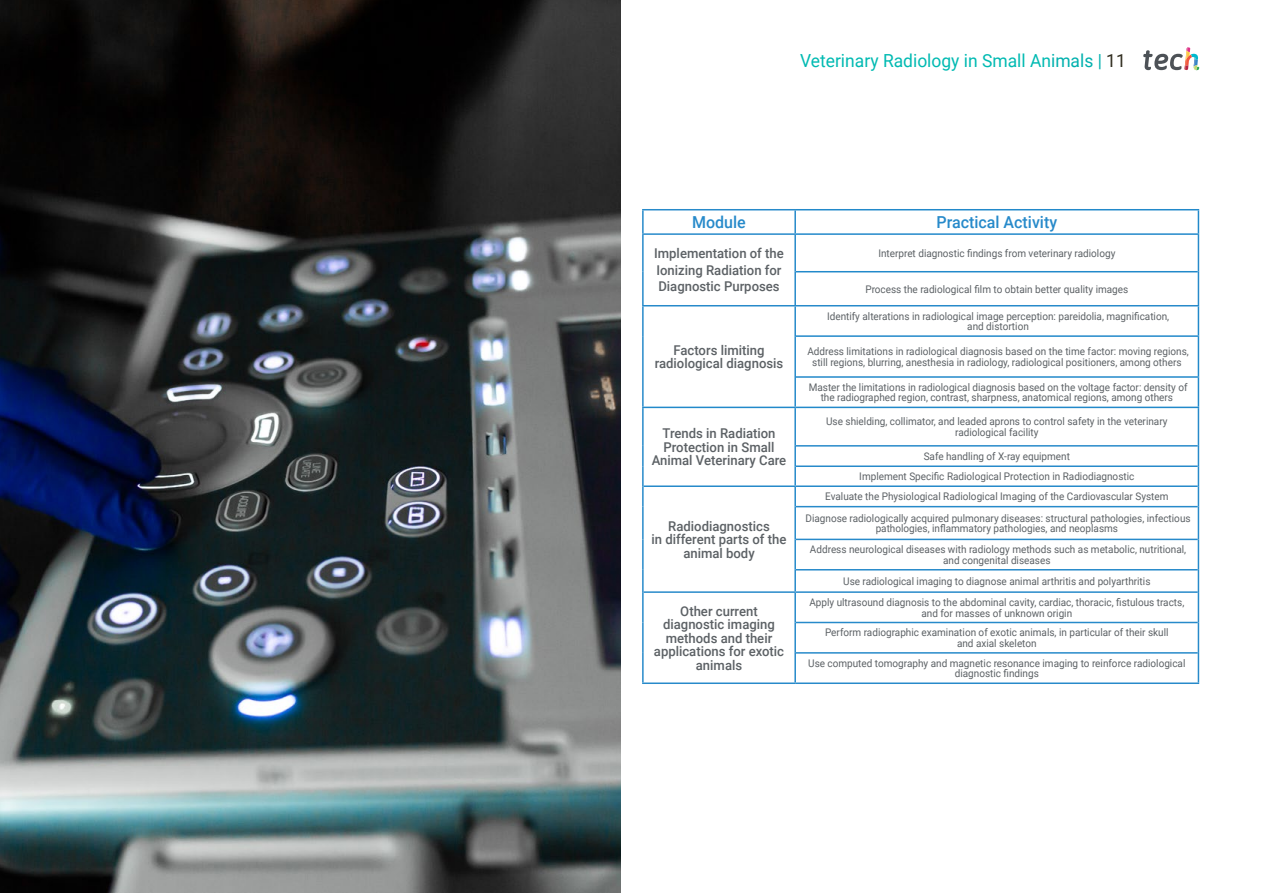
<style>
.page{position:relative;width:1263px;height:893px;background:#fff}
.page>*{position:absolute;margin:0;border:0;box-sizing:border-box;transform-origin:0 0}
.t1{font:18px "Roboto";color:#00bab2}
.t2{font:500 16.5px "Roboto";color:#278aca}
.t3{font:500 13.5px/13.5px "Roboto";color:#5c6165;text-align:center}
.t4{font:10.5px/10.5px "Roboto";color:#5c6165;text-align:center;scale:.95 1}
.s1{color:#00b0ae}
.s2{color:#312e20}
</style>
<div class="page">
<img style="left:0;top:0;width:621px;height:893px">
<svg style="left:1143px;top:47px;width:56px;height:24px"></svg>
<hr style="left:642px;top:682px;width:153px;height:2px;background:#278aca">
<hr style="left:642px;top:233px;width:154px;height:2px;background:#278aca">
<hr style="left:642px;top:209px;width:154px;height:1px;background:#278aca">
<hr style="left:642px;top:210px;width:2px;height:23px;background:#278aca">
<hr style="left:794px;top:210px;width:2px;height:23px;background:#278aca">
<hr style="left:642px;top:235px;width:2px;height:37px;background:#278aca">
<hr style="left:794px;top:235px;width:2px;height:37px;background:#278aca">
<hr style="left:642px;top:272px;width:2px;height:33px;background:#278aca">
<hr style="left:794px;top:272px;width:2px;height:33px;background:#278aca">
<hr style="left:642px;top:305px;width:154px;height:1px;background:#278aca">
<hr style="left:1198px;top:235px;width:1px;height:37px;background:#278aca">
<hr style="left:1198px;top:272px;width:1px;height:33px;background:#278aca">
<hr style="left:796px;top:305px;width:403px;height:1px;background:#278aca">
<hr style="left:642px;top:306px;width:2px;height:30px;background:#278aca">
<hr style="left:794px;top:306px;width:2px;height:30px;background:#278aca">
<hr style="left:642px;top:336px;width:2px;height:41px;background:#278aca">
<hr style="left:794px;top:336px;width:2px;height:41px;background:#278aca">
<hr style="left:642px;top:377px;width:2px;height:30px;background:#278aca">
<hr style="left:794px;top:377px;width:2px;height:30px;background:#278aca">
<hr style="left:796px;top:209px;width:403px;height:1px;background:#2289ca">
<svg style="left:1198px;top:210px;width:1px;height:23px"></svg>
<svg style="left:1198px;top:306px;width:1px;height:29px"></svg>
<hr style="left:796px;top:233px;width:403px;height:2px;background:#2289ca">
<hr style="left:796px;top:271px;width:402px;height:1px;background:#2289ca">
<hr style="left:796px;top:335px;width:403px;height:2px;background:#2289ca">
<hr style="left:1198px;top:337px;width:1px;height:39px;background:#2289ca">
<hr style="left:796px;top:376px;width:403px;height:2px;background:#2289ca">
<svg style="left:1198px;top:378px;width:1px;height:29px"></svg>
<hr style="left:642px;top:408px;width:2px;height:38px;background:#278aca">
<hr style="left:642px;top:446px;width:2px;height:20px;background:#278aca">
<hr style="left:642px;top:466px;width:2px;height:20px;background:#278aca">
<hr style="left:642px;top:486px;width:2px;height:21px;background:#278aca">
<hr style="left:642px;top:507px;width:2px;height:32px;background:#278aca">
<hr style="left:642px;top:539px;width:2px;height:31px;background:#278aca">
<hr style="left:642px;top:570px;width:2px;height:22px;background:#278aca">
<hr style="left:642px;top:592px;width:2px;height:30px;background:#278aca">
<hr style="left:642px;top:622px;width:2px;height:31px;background:#278aca">
<hr style="left:642px;top:653px;width:2px;height:29px;background:#278aca">
<hr style="left:642px;top:407px;width:153px;height:1px;background:#2289ca">
<hr style="left:795px;top:407px;width:404px;height:1px;background:#2289ca">
<hr style="left:794px;top:408px;width:2px;height:38px;background:#278aca">
<hr style="left:1198px;top:408px;width:1px;height:38px;background:#278aca">
<hr style="left:794px;top:446px;width:2px;height:20px;background:#278aca">
<svg style="left:794px;top:466px;width:2px;height:19px"></svg>
<hr style="left:794px;top:487px;width:2px;height:20px;background:#278aca">
<svg style="left:1198px;top:446px;width:1px;height:61px"></svg>
<hr style="left:794px;top:507px;width:2px;height:32px;background:#278aca">
<hr style="left:1198px;top:507px;width:1px;height:32px;background:#278aca">
<hr style="left:794px;top:539px;width:2px;height:31px;background:#278aca">
<hr style="left:1198px;top:539px;width:1px;height:31px;background:#278aca">
<hr style="left:794px;top:570px;width:2px;height:21px;background:#278aca">
<hr style="left:794px;top:593px;width:2px;height:29px;background:#278aca">
<hr style="left:794px;top:622px;width:2px;height:31px;background:#278aca">
<hr style="left:794px;top:653px;width:2px;height:29px;background:#278aca">
<svg style="left:1198px;top:570px;width:1px;height:22px"></svg>
<hr style="left:1198px;top:592px;width:1px;height:30px;background:#278aca">
<hr style="left:1198px;top:622px;width:1px;height:31px;background:#278aca">
<svg style="left:1198px;top:653px;width:1px;height:29px"></svg>
<hr style="left:796px;top:445px;width:402px;height:2px;background:#278aca">
<hr style="left:796px;top:465px;width:402px;height:2px;background:#278aca">
<hr style="left:644px;top:485px;width:151px;height:2px;background:#278aca">
<hr style="left:795px;top:485px;width:403px;height:2px;background:#278aca">
<hr style="left:796px;top:506px;width:402px;height:1px;background:#278aca">
<hr style="left:796px;top:539px;width:402px;height:1px;background:#278aca">
<hr style="left:796px;top:569px;width:402px;height:1px;background:#278aca">
<hr style="left:644px;top:591px;width:151px;height:2px;background:#278aca">
<hr style="left:795px;top:591px;width:403px;height:2px;background:#278aca">
<hr style="left:796px;top:622px;width:402px;height:1px;background:#278aca">
<hr style="left:796px;top:652px;width:402px;height:2px;background:#278aca">
<hr style="left:795px;top:682px;width:404px;height:2px;background:#278aca">
<h1 class="t1" style="left:800px;top:48px;width:327px">Veterinary Radiology in Small An<span class="s1">imals |</span> <span class="s2">11</span></h1>
<h2 class="t2" style="left:692px;top:211px;width:55px">Module</h2>
<h2 class="t2" style="left:936px;top:211px;width:122px">Practical Activity</h2>
<p class="t3" style="left:654px;top:245px;width:131px;line-height:16.5px;text-align:left">Implementation of the<br>Ionizing Radiation for<br>Diagnostic Purposes</p>
<p class="t4" style="left:878px;top:247px;width:251px">Interpret diagnostic findings from veterinary radiology</p>
<p class="t4" style="left:865px;top:283px;width:278px">Process the radiological film to obtain better quality images</p>
<p class="t3" style="left:655px;top:343px;width:130px">Factors limiting radiological diagnosis</p>
<p class="t3" style="left:652px;top:426px;width:136px">Trends in Radiation<br>Protection in Small<br>Animal Veterinary Care</p>
<p class="t3" style="left:651px;top:519px;width:136px">Radiodiagnostics<br>in different parts of the animal body</p>
<p class="t4" style="left:827px;top:310px;width:362px">Identify alterations in radiological image perception: pareidolia, magnification, and distortion</p>
<p class="t4" style="left:807px;top:346px;width:403px">Address limitations in radiological diagnosis based on the time factor: moving regions, still regions, blurring, anesthesia in radiology, radiological positioners, among others</p>
<p class="t4" style="left:809px;top:381px;width:400px">Master the limitations in radiological diagnosis based on the voltage factor: density of the radiographed region, contrast, sharpness, anatomical regions, among others</p>
<p class="t4" style="left:826px;top:416px;width:361px">Use shielding, collimator, and leaded aprons to control safety in the veterinary radiological facility</p>
<p class="t4" style="left:859px;top:446px;width:291px;line-height:20.2px">Safe handling of X-ray equipment<br>Implement Specific Radiological Protection in Radiodiagnostic</p>
<p class="t4" style="left:805px;top:486px;width:407px;line-height:21.3px">Evaluate the Physiological Radiological Imaging of the Cardiovascular System<br>Diagnose radiologically acquired pulmonary diseases: structural pathologies, infectious</p>
<p class="t4" style="left:810px;top:518px;width:397px;line-height:21px">pathologies, inflammatory pathologies, and neoplasms<br>Address neurological diseases with radiology methods such as metabolic, nutritional,</p>
<p class="t4" style="left:843px;top:549px;width:325px;line-height:21.1px">and congenital diseases<br>Use radiological imaging to diagnose animal arthritis and polyarthritis</p>
<p class="t3" style="left:654px;top:604px;width:132px">Other current diagnostic imaging methods and their applications for exotic animals</p>
<p class="t4" style="left:809px;top:597px;width:396px">Apply ultrasound diagnosis to the abdominal cavity, cardiac, thoracic, fistulous tracts, and for masses of unknown origin</p>
<p class="t4" style="left:825px;top:627px;width:363px">Perform radiographic examination of exotic animals, in particular of their skull and axial skeleton</p>
<p class="t4" style="left:808px;top:657px;width:399px">Use computed tomography and magnetic resonance imaging to reinforce radiological diagnostic findings</p>
</div>
